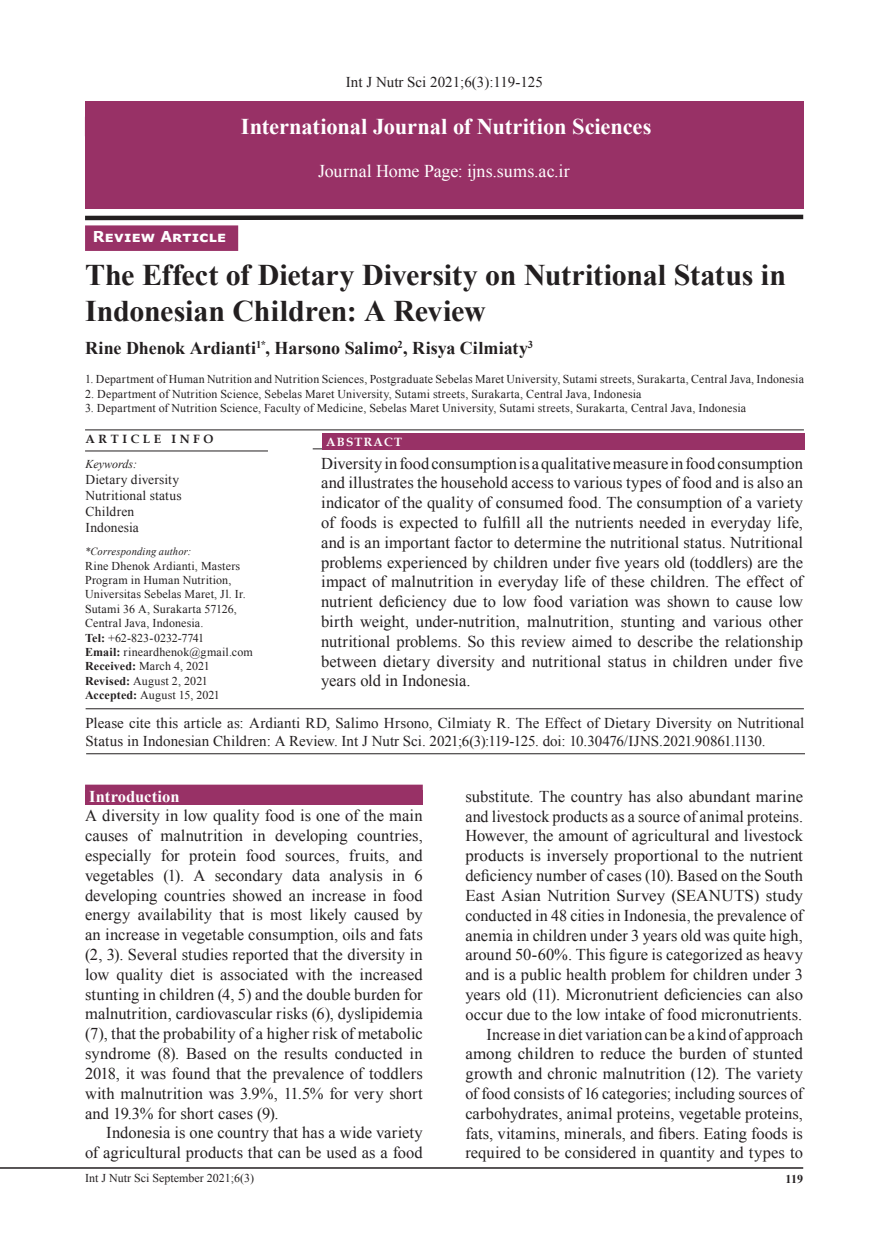
<style>
.page{position:relative;width:889px;height:1242px;background:#fff}
.page>*{position:absolute;margin:0;border:0;box-sizing:border-box;transform-origin:0 0}
.t1{font:700 30px/36px "Times New Roman";letter-spacing:-.005em;color:#231f20}
.t2{font:700 22.5px "Times New Roman";letter-spacing:-.005em;color:#fff}
.t3{font:700 18px "Times New Roman";color:#231f20}
.t4{font:18px "Times New Roman";color:#fff}
.t5{font:16.5px/19.8px "Times New Roman";color:#231f20;text-align:justify}
.t6{font:700 16.5px "Times New Roman";color:#fff}
.t7{font:15px/18px "Times New Roman";color:#231f20}
.t8{font:700 15px "Verdana";letter-spacing:.015em;color:#fff}
.t9{font:13.5px/16.2px "Times New Roman";letter-spacing:.01em;color:#231f20}
.t10{font:12px/14.4px "Times New Roman";letter-spacing:.01em;color:#231f20}
.t11{font:700 12px "Book Antiqua";letter-spacing:.3em;color:#231f20}
.t12{font:italic 12px "Times New Roman";color:#231f20}
.t13{font:700 12px "Book Antiqua";letter-spacing:.1em;color:#fff}
.t14{font:700 12px "Times New Roman";color:#231f20}
.t15{font:italic 10.95px "Times New Roman";letter-spacing:.015em;color:#231f20;scale:.96 1}
.s1{font-weight:700}
</style>
<div class="page">
<hr style="left:0;top:1167px;width:803px;height:1px;background:#231f20">
<hr style="left:85px;top:429px;width:719px;height:1px;background:#231f20">
<hr style="left:85px;top:450px;width:183px;height:1px;background:#231f20">
<div style="left:85px;top:225px;width:153px;height:26px;background:#983166"></div>
<hr style="left:313px;top:448px;width:491px;height:1px;background:#231f20">
<div style="left:322px;top:433px;width:482px;height:16px;background:#983166"></div>
<hr style="left:86px;top:708px;width:718px;height:1px;background:#231f20">
<div style="left:85px;top:101px;width:718px;height:107px;background:#983166"></div>
<svg style="left:85px;top:214px;width:719px;height:7px"></svg>
<hr style="left:86px;top:753px;width:719px;height:1px;background:#231f20">
<div style="left:85px;top:790px;width:338px;height:15px;background:#983166"></div>
<div style="left:85px;top:784px;width:338px;height:20px;background:#983166"></div>
<p class="t7" style="left:346px;top:73px;width:198px">Int J Nutr Sci 2021;6(3):119-125</p>
<h2 class="t2" style="left:241px;top:111px;width:412px">International Journal of Nutrition Sciences</h2>
<p class="t4" style="left:318px;top:158px;width:253px">Journal Home Page: ijns.sums.ac.ir</p>
<p class="t8" style="left:93px;top:226px;width:135px">Review Article</p>
<h1 class="t1" style="left:85px;top:256px;width:703px">The Effect of Dietary Diversity on Nutritional Status in<br>Indonesian Children: A Review</h1>
<p class="t3" style="left:85px;top:335px;width:449px">Rine Dhenok Ardianti<sup>1*</sup>, Harsono Salimo<sup>2</sup>, Risya Cilmiaty<sup>3</sup></p>
<p class="t10" style="left:85px;top:372px;width:720px">1. Department of Human Nutrition and Nutrition Sciences, Postgraduate Sebelas Maret University, Sutami streets, Surakarta, Central Java, Indonesia</p>
<p class="t10" style="left:85px;top:386px;width:558px">2. Department of Nutrition Science, Sebelas Maret University, Sutami streets, Surakarta, Central Java, Indonesia</p>
<p class="t10" style="left:85px;top:401px;width:662px">3. Department of Nutrition Science, Faculty of Medicine, Sebelas Maret University, Sutami streets, Surakarta, Central Java, Indonesia</p>
<p class="t11" style="left:86px;top:431px;width:129px">ARTICLE INFO</p>
<p class="t13" style="left:326px;top:433px;width:77px">ABSTRACT</p>
<p class="t5" style="left:321px;top:453px;width:483px">Diversity in food consumption is a qualitative measure in food consumption and illustrates the household access to various types of food and is also an indicator of the quality of consumed food. The consumption of a variety of foods is expected to fulfill all the nutrients needed in everyday life, and is an important factor to determine the nutritional status. Nutritional problems experienced by children under five years old (toddlers) are the impact of malnutrition in everyday life of these children. The effect of nutrient deficiency due to low food variation was shown to cause low birth weight, under-nutrition, malnutrition, stunting and various other nutritional problems. So this review aimed to describe the relationship between dietary diversity and nutritional status in children under five years old in Indonesia.</p>
<p class="t12" style="left:86px;top:455px;width:53px">Keywords:</p>
<p class="t9" style="left:86px;top:471px;width:98px">Dietary diversity<br>Nutritional status<br>Children<br>Indonesia</p>
<p class="t15" style="left:85px;top:544px;width:112px">*Corresponding author:</p>
<p class="t10" style="left:85px;top:558px;width:169px">Rine Dhenok Ardianti, Masters<br>Program in Human Nutrition,<br>Universitas Sebelas Maret, Jl. Ir.<br>Sutami 36 A, Surakarta 57126,<br>Central Java, Indonesia.<br><span class="s1">Tel:</span> +62-823-0232-7741<br><span class="s1">Email:</span> rineardhenok@gmail.com<br><span class="s1">Received:</span> March 4, 2021<br><span class="s1">Revised:</span> August 2, 2021<br><span class="s1">Accepted:</span> August 15, 2021</p>
<p class="t7" style="left:86px;top:713px;width:720px">Please cite this article as: Ardianti RD, Salimo Hrsono, Cilmiaty R. The Effect of Dietary Diversity on Nutritional<br>Status in Indonesian Children: A Review. Int J Nutr Sci. 2021;6(3):119-125. doi: 10.30476/IJNS.2021.90861.1130.</p>
<p class="t6" style="left:89px;top:784px;width:92px">Introduction</p>
<p class="t5" style="left:85px;top:805px;width:339px">A diversity in low quality food is one of the main causes of malnutrition in developing countries, especially for protein food sources, fruits, and vegetables (1). A secondary data analysis in 6 developing countries showed an increase in food energy availability that is most likely caused by an increase in vegetable consumption, oils and fats (2, 3). Several studies reported that the diversity in low quality diet is associated with the increased stunting in children (4, 5) and the double burden for malnutrition, cardiovascular risks (6), dyslipidemia (7), that the probability of a higher risk of metabolic syndrome (8). Based on the results conducted in 2018, it was found that the prevalence of toddlers with malnutrition was 3.9%, 11.5% for very short and 19.3% for short cases (9).</p>
<p class="t5" style="left:85px;top:1122px;width:339px;text-align:right">Indonesia is one country that has a wide variety<br>of agricultural products that can be used as a food</p>
<p class="t5" style="left:465px;top:786px;width:339px;text-align:right">substitute. The country has also abundant marine and livestock products as a source of animal proteins.<br>However, the amount of agricultural and livestock products is inversely proportional to the nutrient deficiency number of cases (10). Based on the South East Asian Nutrition Survey (SEANUTS) study conducted in 48 cities in Indonesia, the prevalence of anemia in children under 3 years old was quite high, around 50-60%. This figure is categorized as heavy and is a public health problem for children under 3 years old (11). Micronutrient deficiencies can also occur due to the low intake of food micronutrients.<br>Increase in diet variation can be a kind of approach among children to reduce the burden of stunted growth and chronic malnutrition (12). The variety of food consists of 16 categories; including sources of carbohydrates, animal proteins, vegetable proteins, fats, vitamins, minerals, and fibers. Eating foods is required to be considered in quantity and types to</p>
<p class="t10" style="left:85px;top:1170px;width:170px">Int J Nutr Sci September 2021;6(3)</p>
<p class="t14" style="left:785px;top:1170px;width:19px">119</p>
</div>
